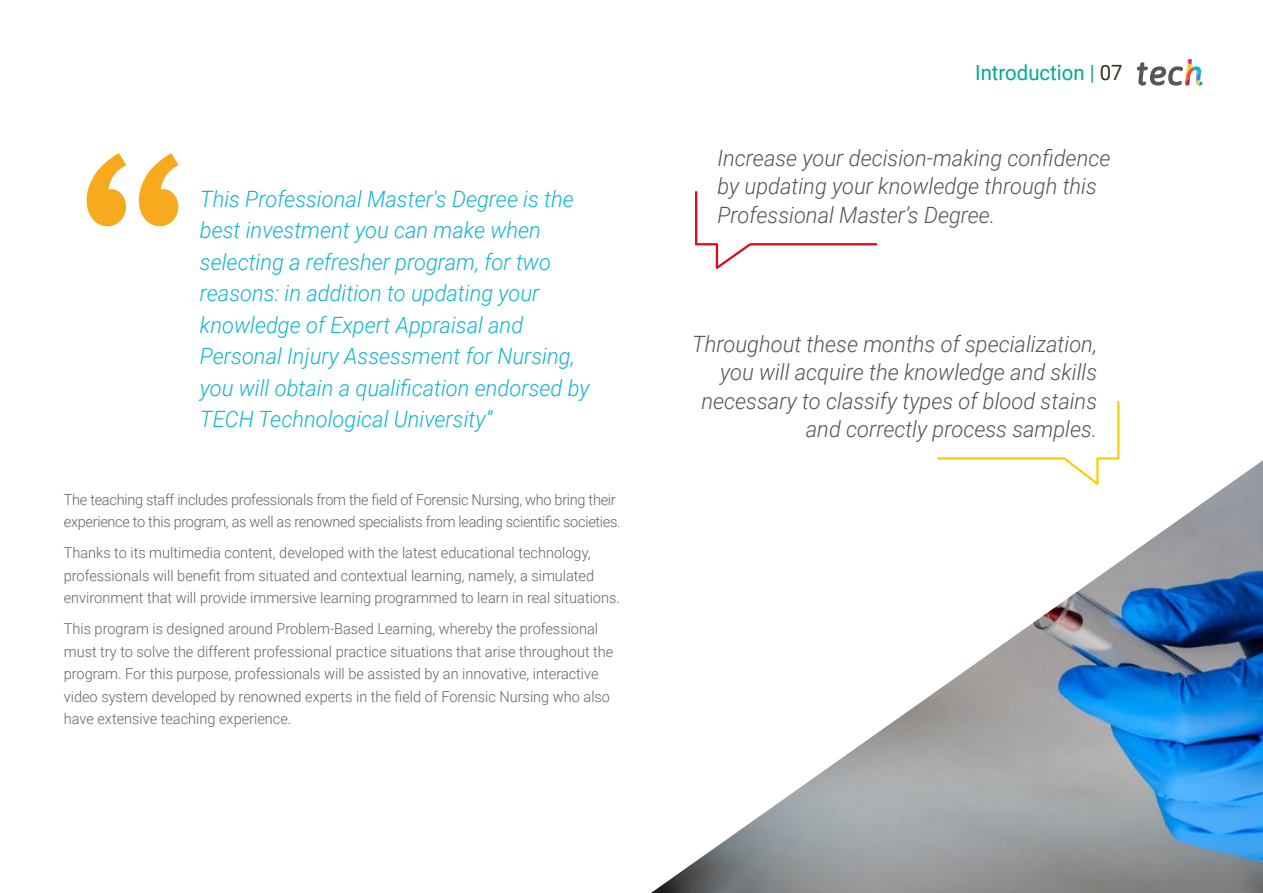
<style>
.page{position:relative;width:1263px;height:893px;background:#fff}
.page>*{position:absolute;margin:0;border:0;box-sizing:border-box;transform-origin:0 0}
.t1{font:italic 300 22.5px/31.5px "Roboto";color:#0fb6cf}
.t2{font:italic 300 22.5px/28.5px "Roboto";color:#52555b;text-align:right}
.t3{font:21px "Roboto";color:#00a996}
.t4{font:300 15px/22.5px "Roboto";color:#61646a}
.t5{font:300 15px/22.5px "Roboto";letter-spacing:-.02em;color:#61646a}
.s1{color:#312e20}
</style>
<div class="page">
<svg style="left:87px;top:153px;width:92px;height:73px"></svg>
<img style="left:651px;top:460px;width:612px;height:433px">
<svg style="left:935px;top:401px;width:185px;height:87px"></svg>
<svg style="left:695px;top:191px;width:183px;height:78px"></svg>
<svg style="left:1137px;top:59px;width:65px;height:27px"></svg>
<p class="t1" style="left:200px;top:182px;width:391px">This Professional Master's Degree is the best investment you can make when selecting a refresher program, for two reasons: in addition to updating your knowledge of Expert Appraisal and Personal Injury Assessment for Nursing, you will obtain a qualification endorsed by TECH Technological University”</p>
<p class="t5" style="left:64px;top:487px;width:558px">The teaching staff includes professionals from the field of Forensic Nursing, who bring their experience to this program, as well as renowned specialists from leading scientific societies.</p>
<p class="t4" style="left:64px;top:541px;width:558px">Thanks to its multimedia content, developed with the latest educational technology, professionals will benefit from situated and contextual learning, namely, a simulated environment that will provide immersive learning programmed to learn in real situations.</p>
<p class="t4" style="left:64px;top:617px;width:551px">This program is designed around Problem-Based Learning, whereby the professional must try to solve the different professional practice situations that arise throughout the program. For this purpose, professionals will be assisted by an innovative, interactive video system developed by renowned experts in the field of Forensic Nursing who also have extensive teaching experience.</p>
<h2 class="t3" style="left:975px;top:57px;width:149px">Introduction | <span class="s1">07</span></h2>
<h1 class="t2" style="left:717px;top:143px;width:394px;text-align:left">Increase your decision-making confidence by updating your knowledge through this<br>Professional Master’s Degree.</h1>
<h1 class="t2" style="left:692px;top:328px;width:407px">Throughout these months of specialization, you will acquire the knowledge and skills necessary to classify types of blood stains and correctly process samples.</h1>
</div>
